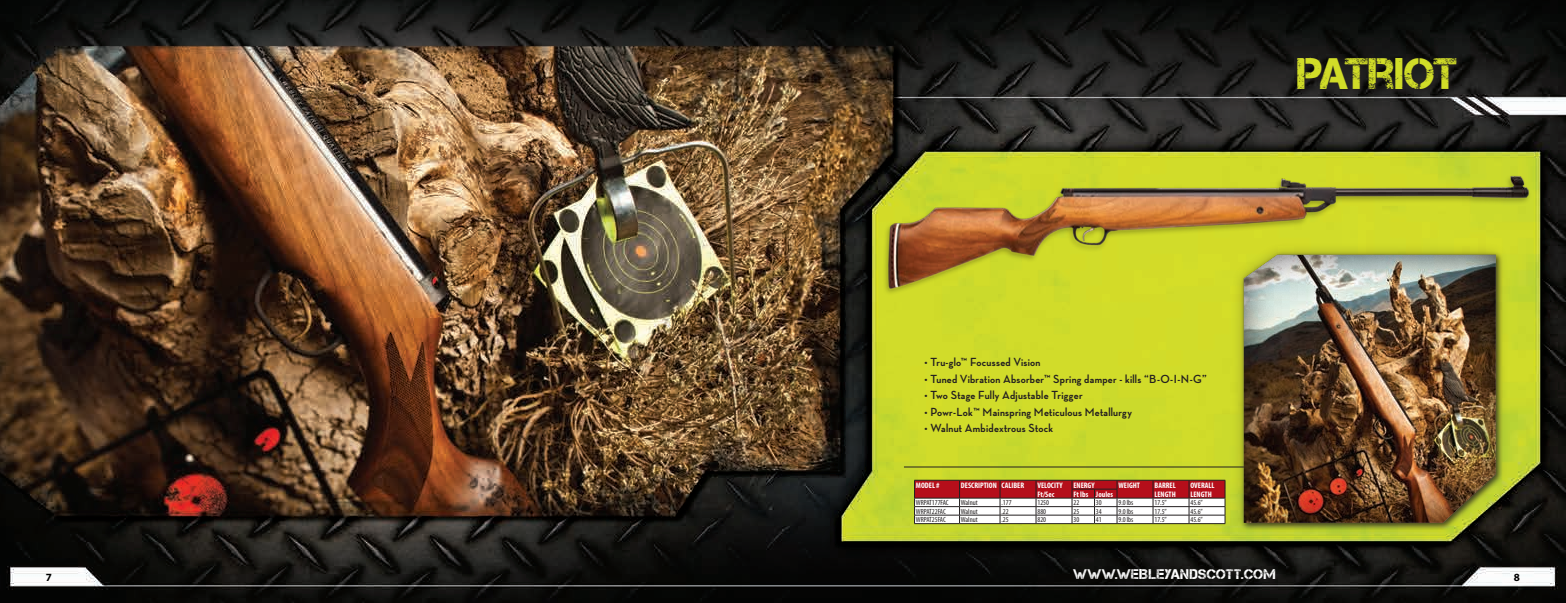
<style>
.page{position:relative;width:1566px;height:603px;background:#fff}
.page>*{position:absolute;margin:0;border:0;box-sizing:border-box;transform-origin:0 0}
.t1{font:44px "Captureit";letter-spacing:-.025em;color:#d1dd28}
.t2{font:14px "Captureit";letter-spacing:.02em;color:#fff}
.t3{font:700 12px "Neutraface Display";letter-spacing:.02em;color:#231f20}
.t4{font:700 11px "Myriad Pro";color:#000}
.t5{font:700 condensed 8px/9px "Myriad Pro";color:#fff}
.t6{font:condensed 7.5px "Myriad Pro";color:#231f20}
</style>
<div class="page">
<img style="left:0;top:0;width:1566px;height:603px">
<div style="left:1295px;top:55px;width:166px;height:39px;background:#231f20"></div>
<img style="left:882px;top:175px;width:650px;height:120px">
<svg style="left:914px;top:480px;width:312px;height:44px"></svg>
<hr style="left:1117px;top:523px;width:36px;height:1px;background:#231f20">
<hr style="left:1153px;top:523px;width:36px;height:1px;background:#231f20">
<hr style="left:1189px;top:523px;width:36px;height:1px;background:#231f20">
<hr style="left:904px;top:467px;width:371px;height:1px;background:#231f20">
<div style="left:1231px;top:242px;width:277px;height:293px;background:#231f20;opacity:.3"></div>
<div style="left:1242px;top:253px;width:254px;height:270px;background:#231f20;opacity:.75"></div>
<p class="t1" style="left:1298px;top:49px;width:162px">PATRIOT</p>
<p class="t3" style="left:925px;top:356px;width:117px">• Tru-glo™ Focussed Vision</p>
<p class="t3" style="left:925px;top:372px;width:284px">• Tuned Vibration Absorber™ Spring damper - kills “B-O-I-N-G”</p>
<p class="t3" style="left:925px;top:389px;width:160px">• Two Stage Fully Adjustable Trigger</p>
<p class="t3" style="left:925px;top:405px;width:209px">• Powr-Lok™ Mainspring Meticulous Metallurgy</p>
<p class="t3" style="left:925px;top:422px;width:130px">• Walnut Ambidextrous Stock</p>
<p class="t5" style="left:916px;top:480px;width:25px">MODEL #</p>
<p class="t5" style="left:961px;top:480px;width:37px">DESCRIPTION</p>
<p class="t5" style="left:1001px;top:480px;width:24px">CALIBER</p>
<p class="t5" style="left:1037px;top:480px;width:27px">VELOCITY</p>
<p class="t5" style="left:1037px;top:489px;width:18px">Ft/Sec</p>
<p class="t5" style="left:1073px;top:480px;width:23px">ENERGY</p>
<p class="t5" style="left:1118px;top:480px;width:23px">WEIGHT</p>
<p class="t5" style="left:1154px;top:480px;width:23px">BARREL<br>LENGTH</p>
<p class="t5" style="left:1190px;top:480px;width:26px">OVERALL</p>
<p class="t5" style="left:1073px;top:489px;width:16px">Ft lbs</p>
<p class="t5" style="left:1096px;top:489px;width:19px">Joules</p>
<p class="t5" style="left:1190px;top:489px;width:23px">LENGTH</p>
<p class="t6" style="left:916px;top:498px;width:34px">WRPAT177FAC</p>
<p class="t6" style="left:961px;top:498px;width:18px">Walnut</p>
<p class="t6" style="left:1001px;top:498px;width:12px">.177</p>
<p class="t6" style="left:1037px;top:498px;width:13px">1250</p>
<p class="t6" style="left:1073px;top:498px;width:7px">22</p>
<p class="t6" style="left:1096px;top:498px;width:7px">30</p>
<p class="t6" style="left:1118px;top:498px;width:16px">9.0 lbs</p>
<p class="t6" style="left:1154px;top:498px;width:14px">17.5”</p>
<p class="t6" style="left:1190px;top:498px;width:14px">45.6”</p>
<p class="t6" style="left:916px;top:507px;width:31px">WRPAT22FAC</p>
<p class="t6" style="left:961px;top:507px;width:18px">Walnut</p>
<p class="t6" style="left:1001px;top:507px;width:9px">.22</p>
<p class="t6" style="left:1037px;top:507px;width:10px">880</p>
<p class="t6" style="left:1073px;top:507px;width:7px">25</p>
<p class="t6" style="left:1096px;top:507px;width:7px">34</p>
<p class="t6" style="left:1118px;top:507px;width:16px">9.0 lbs</p>
<p class="t6" style="left:1154px;top:507px;width:14px">17.5”</p>
<p class="t6" style="left:1190px;top:507px;width:14px">45.6”</p>
<p class="t6" style="left:916px;top:515px;width:31px">WRPAT25FAC</p>
<p class="t6" style="left:961px;top:515px;width:18px">Walnut</p>
<p class="t6" style="left:1001px;top:515px;width:9px">.25</p>
<p class="t6" style="left:1037px;top:515px;width:10px">820</p>
<p class="t6" style="left:1073px;top:515px;width:7px">30</p>
<p class="t6" style="left:1096px;top:515px;width:7px">41</p>
<p class="t6" style="left:1118px;top:515px;width:16px">9.0 lbs</p>
<p class="t6" style="left:1154px;top:515px;width:14px">17.5”</p>
<p class="t6" style="left:1190px;top:515px;width:14px">45.6”</p>
<p class="t4" style="left:46px;top:570px;width:8px">7</p>
<p class="t2" style="left:1073px;top:567px;width:204px">WWW.WEIBLEYANDSCOTT.COM</p>
<p class="t4" style="left:1514px;top:570px;width:8px">8</p>
</div>
